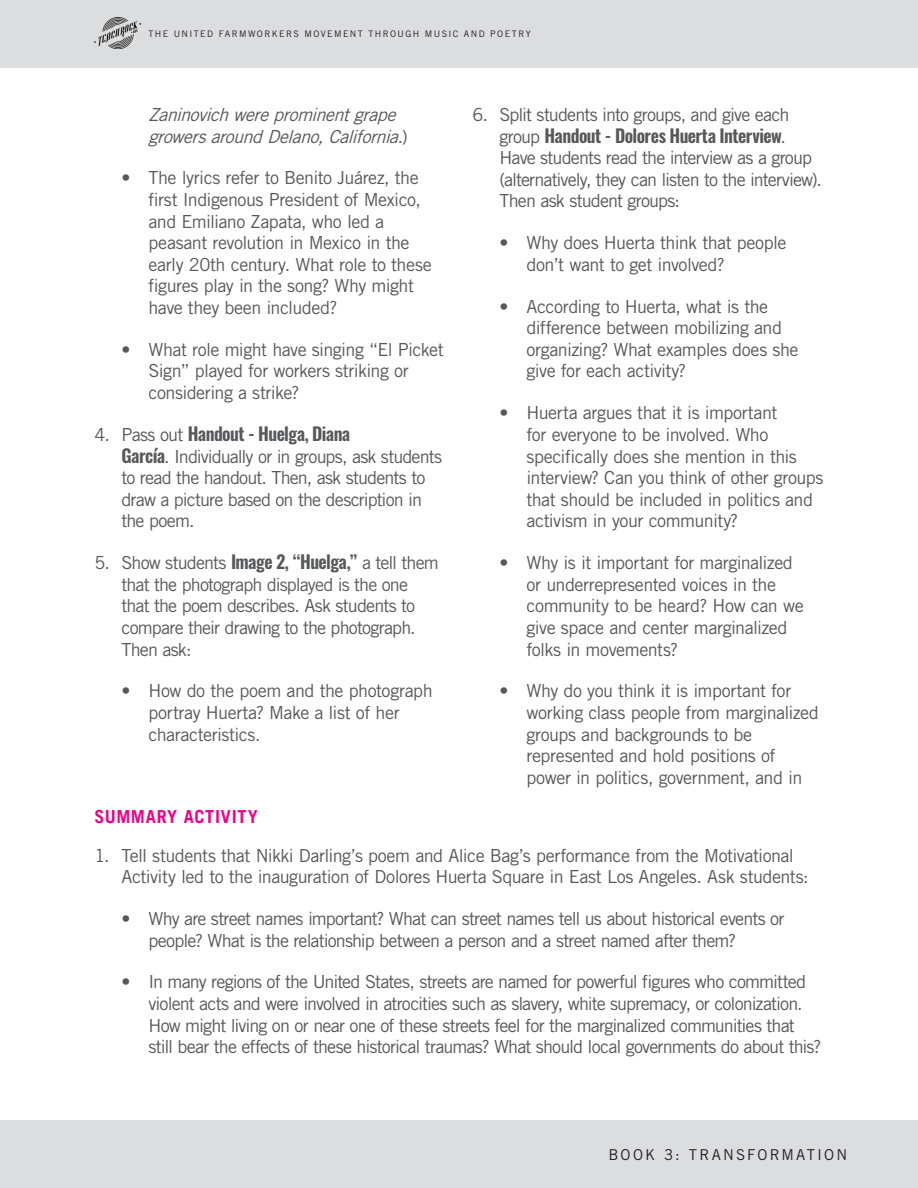
<style>
.page{position:relative;width:918px;height:1188px;background:#fff}
.page>*{position:absolute;margin:0;border:0;box-sizing:border-box;transform-origin:0 0}
.t1{font:18px/21.6px "Trade Gothic LT Std";letter-spacing:-.035em;color:#57585a}
.t2{font:italic 18px/21.6px "Trade Gothic LT Std";color:#57585a}
.PINK_SECTION_HEADER{font:700 18px "Trade Gothic LT";letter-spacing:.045em;color:#ed028c}
.t3{font:15px "Trade Gothic LT Std";letter-spacing:.14em;color:#231f20}
.t4{font:9px "Trade Gothic LT Std";letter-spacing:.155em;color:#231f20}
.s1{font-style:normal}
.s2{font-family:"Oswald";font-weight:600}
</style>
<div class="page">
<div style="left:0;top:0;width:918px;height:68px;background:#dcdddf"></div>
<img style="left:94px;top:18px;width:46px;height:30px">
<div style="left:0;top:1120px;width:918px;height:68px;background:#dcdddf"></div>
<p class="t4" style="left:148px;top:28px;width:384px">THE UNITED FARMWORKERS MOVEMENT THROUGH MUSIC AND POETRY</p>
<p class="t2" style="left:148px;top:104px;width:262px">Zaninovichwereprominentgrape growersaroundDelano,California.<span class="s1">)</span></p>
<p class="t1" style="left:148px;top:167px;width:285px;text-indent:-27px">• The lyrics refer to Benito Juárez, the first Indigenous President of Mexico, and Emiliano Zapata, who led a peasant revolution in Mexico in the early 20th century. What role to these figures play in the song? Why might have they been included?</p>
<p class="t1" style="left:148px;top:338px;width:297px;text-indent:-27px">• What role might have singing “El Picket<br>Sign” played for workers striking or considering a strike?</p>
<p class="t1" style="left:122px;top:424px;width:322px;text-indent:-27px">4. Pass out <span class="s2">Handout - Huelga, Diana<br>García</span>. Individually or in groups, ask students to read the handout. Then, ask students to draw a picture based on the description in the poem.</p>
<p class="t1" style="left:122px;top:552px;width:319px;text-indent:-27px">5. Show students <span class="s2">Image 2, “Huelga,”</span> a tell them that the photograph displayed is the one that the poem describes. Ask students to compare their drawing to the photograph.<br>Then ask:</p>
<p class="t1" style="left:148px;top:680px;width:286px;text-indent:-27px">• How do the poem and the photograph portray Huerta? Make a list of her characteristics.</p>
<p class="t1" style="left:500px;top:104px;width:324px;text-indent:-27px">6. Split students into groups, and give each group <span class="s2">Handout - Dolores Huerta Interview</span>.<br>Have students read the interview as a group (alternatively, they can listen to the interview).<br>Then ask student groups:</p>
<p class="t1" style="left:526px;top:232px;width:262px;text-indent:-27px">• Why does Huerta think that people don’t want to get involved?</p>
<p class="t1" style="left:526px;top:295px;width:274px;text-indent:-27px">• According to Huerta, what is the difference between mobilizing and organizing? What examples does she give for each activity?</p>
<p class="t1" style="left:526px;top:402px;width:299px;text-indent:-27px">• Huerta argues that it is important<br>for everyone to be involved. Who specifically does she mention in this interview? Can you think of other groups that should be included in politics and activism in your community?</p>
<p class="t1" style="left:526px;top:552px;width:279px;text-indent:-27px">• Why is it important for marginalized or underrepresented voices in the community to be heard? How can we give space and center marginalized folks in movements?</p>
<p class="t1" style="left:526px;top:680px;width:294px;text-indent:-27px">• Why do you think it is important for working class people from marginalized groups and backgrounds to be represented and hold positions of power in politics, government, and in</p>
<p class="PINK_SECTION_HEADER" style="left:94px;top:806px;width:165px">SUMMARY ACTIVITY</p>
<p class="t1" style="left:122px;top:844px;width:689px;text-indent:-27px">1. Tell students that Nikki Darling’s poem and Alice Bag’s performance from the Motivational<br>Activity led to the inauguration of Dolores Huerta Square in East Los Angeles. Ask students:</p>
<p class="t1" style="left:148px;top:908px;width:638px;text-indent:-27px">• Why are street names important? What can street names tell us about historical events or people? What is the relationship between a person and a street named after them?</p>
<p class="t1" style="left:148px;top:971px;width:674px;text-indent:-27px">• In many regions of the United States, streets are named for powerful figures who committed violent acts and were involved in atrocities such as slavery, white supremacy, or colonization.<br>How might living on or near one of these streets feel for the marginalized communities that still bear the effects of these historical traumas? What should local governments do about this?</p>
<p class="t3" style="left:608px;top:1145px;width:240px">BOOK 3: TRANSFORMATION</p>
</div>
